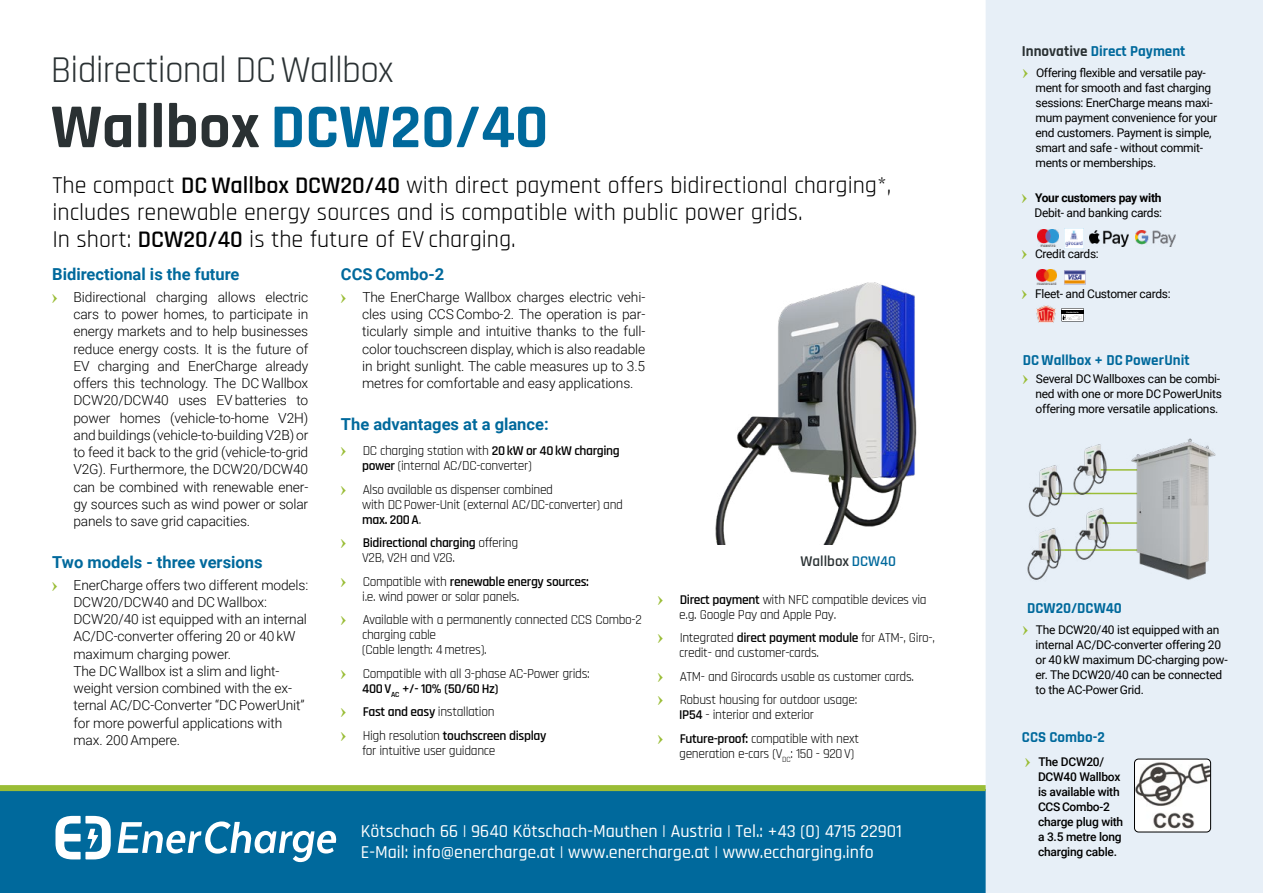
<style>
.page{position:relative;width:1263px;height:893px;background:#fff}
.page>*{position:absolute;margin:0;border:0;box-sizing:border-box;transform-origin:0 0}
.t1{font:700 63px "Rajdhani";color:#00699c}
.t2{font:37.5px "Rajdhani";letter-spacing:-.02em;color:#2a3133}
.t3{font:24px/27px "Rajdhani";color:#000}
.t4{font:500 18px/21px "Rajdhani";color:#fff}
.t5{font:700 16.5px "Roboto";color:#00699c}
.t6{font:700 15px "Rajdhani";color:#00699c}
.t7{font:600 15px "Rajdhani";color:#2a3133}
.t8{font:300 13.8px/17.2px "Roboto";letter-spacing:-.01em;color:#000;text-align:justify}
.t9{font:13.5px/15px "Rajdhani";letter-spacing:-.025em;color:#000}
.t10{font:600 13.5px/23.5px "Rajdhani";letter-spacing:-.025em;color:#000}
.t11{font:12px/15px "Roboto";letter-spacing:-.025em;color:#000}
.t12{font:500 12px/15px "Roboto";letter-spacing:-.02em;color:#000}
.t13{font:700 1.95px "Trebuchet MS";color:#fff}
.s1{color:#2a3133}
.s2{font-weight:600}
.s3{font-family:"Perpetua";font-weight:700;font-size:21px;color:#9abd36}
.s4{font-weight:400}
.s5{color:#00699c}
.s6{font-weight:700}
</style>
<div class="page">
<div style="left:0;top:789px;width:986px;height:104px;background:#00699c"></div>
<div style="left:986px;top:0;width:277px;height:893px;background:#e7eff7"></div>
<svg style="left:118px;top:821px;width:218px;height:41px"></svg>
<svg style="left:55px;top:816px;width:56px;height:43px"></svg>
<div style="left:0;top:785px;width:986px;height:6px;background:#9abd36"></div>
<img style="left:1134px;top:759px;width:76px;height:73px">
<div style="left:1134px;top:759px;width:77px;height:73px;border:1px solid #000;border-radius:4px"></div>
<img style="left:1064px;top:229px;width:20px;height:19px">
<img style="left:1089px;top:230px;width:40px;height:17px">
<img style="left:1136px;top:231px;width:40px;height:16px">
<img style="left:1037px;top:230px;width:21px;height:16px">
<img style="left:1037px;top:269px;width:20px;height:16px">
<img style="left:1063px;top:270px;width:23px;height:14px">
<img style="left:1036px;top:306px;width:19px;height:16px">
<svg style="left:1061px;top:308px;width:23px;height:14px"></svg>
<img style="left:715px;top:282px;width:202px;height:262px">
<hr style="left:1097px;top:522px;width:63px;height:2px;background:#9abd36">
<hr style="left:1097px;top:469px;width:62px;height:2px;background:#9abd36">
<hr style="left:1052px;top:493px;width:108px;height:1px;background:#9abd36">
<hr style="left:1049px;top:549px;width:108px;height:2px;background:#9abd36">
<img style="left:1121px;top:438px;width:100px;height:143px">
<img style="left:1067px;top:443px;width:47px;height:54px">
<img style="left:1069px;top:508px;width:45px;height:53px">
<img style="left:1025px;top:465px;width:47px;height:53px">
<img style="left:1025px;top:528px;width:47px;height:53px">
<h2 class="t2" style="left:51px;top:49px;width:344px">Bidirectional DCWallbox</h2>
<h1 class="t1" style="left:51px;top:89px;width:499px"><span class="s1">Wallbox</span> DCW20/40</h1>
<h3 class="t3" style="left:52px;top:172px;width:840px">The compact <span class="s2">DC Wallbox DCW20/40</span> with direct payment offers bidirectional charging*, includes renewable energy sources and is compatible with public power grids.<br>In short: <span class="s2">DCW20/40</span> is the future of EV charging.</h3>
<p class="t5" style="left:52px;top:263px;width:189px">Bidirectional is the future</p>
<p class="t8" style="left:73px;top:288px;width:236px;text-indent:-21px"><span class="s3">›</span> Bidirectional charging allows electric cars to power homes, to participate in energy markets and to help businesses reduce energy costs. It is the future of EV charging and EnerCharge already offers this technology. The DC Wallbox DCW20/DCW40 uses EV batteries to power homes (vehicle-to-home V2H) and buildings (vehicle-to-building V2B) or to feed it back to the grid (vehicle-to-grid V2G). Furthermore, the DCW20/DCW40 can be combined with renewable ener&shy;gy sources such as wind power or solar panels to save grid capacities.</p>
<p class="t5" style="left:52px;top:551px;width:212px">Two models - three versions</p>
<p class="t8" style="left:73px;top:576px;width:236px;text-align:left;text-indent:-21px"><span class="s3">›</span> EnerCharge offers two different models:<br>DCW20/DCW40 and DC Wallbox:<br>DCW20/40 ist equipped with an internal AC/DC-converter offering 20 or 40 kW maximum charging power.<br>The DC Wallbox ist a slim and light&shy;weight version combined with the ex&shy;ternal AC/DC-Converter “DC PowerUnit” for more powerful applications with max. 200 Ampere.</p>
<p class="t5" style="left:341px;top:263px;width:105px">CCS Combo-2</p>
<p class="t8" style="left:362px;top:288px;width:285px;text-indent:-21px"><span class="s3">›</span> The EnerCharge Wallbox charges electric vehi&shy;cles using CCS Combo-2. The operation is par&shy;ticularly simple and intuitive thanks to the full&shy;color touchscreen display, which is also readable in bright sunlight. The cable measures up to 3.5 metres for comfortable and easy applications.</p>
<p class="t5" style="left:341px;top:413px;width:209px">The advantages at a glance:</p>
<p class="t9" style="left:362px;top:444px;width:259px;text-indent:-21px"><span class="s3">›</span> DC charging station with <span class="s2">20kW or 40kW charging power</span> (internal AC/DC-converter)</p>
<p class="t9" style="left:362px;top:483px;width:262px;text-indent:-21px"><span class="s3">›</span> Also available as dispenser combined<br>with DCPower-Unit (external AC/DC-converter) and <span class="s2">max. 200A</span>.</p>
<p class="t9" style="left:362px;top:536px;width:158px;text-indent:-21px"><span class="s3">›</span> <span class="s2">Bidirectional charging</span> offering<br>V2B, V2H and V2G.</p>
<p class="t9" style="left:362px;top:575px;width:228px;text-indent:-21px"><span class="s3">›</span> Compatible with <span class="s2">renewable energy sources: </span>i.e. wind power or solar panels.</p>
<p class="t9" style="left:362px;top:613px;width:281px;text-indent:-21px"><span class="s3">›</span> Available with a permanently connected CCS Combo-2 charging cable<br>(Cable length: 4metres).</p>
<p class="t9" style="left:362px;top:667px;width:229px;text-indent:-21px"><span class="s3">›</span> Compatible with all 3-phase AC-Power grids:<br><span class="s2">400V</span><sub>AC</sub> <span class="s2">+/- 10% (50/60Hz)</span></p>
<p class="t10" style="left:341px;top:701px;width:207px"><span class="s3">›</span> Fast and easy <span class="s4">installation<br></span><span class="s3">›</span> <span class="s4">High resolution</span> touchscreen display</p>
<p class="t9" style="left:362px;top:744px;width:135px">for intuitive user guidance</p>
<p class="t7" style="left:800px;top:552px;width:97px">Wallbox <span class="s5">DCW40</span></p>
<p class="t9" style="left:679px;top:592px;width:249px;text-indent:-21px"><span class="s3">›</span> <span class="s2">Direct payment</span> with NFC compatible devices via e.g. Google Pay and Apple Pay.</p>
<p class="t9" style="left:679px;top:631px;width:257px;text-indent:-21px"><span class="s3">›</span> Integrated <span class="s2">direct payment module</span> for ATM-, Giro-, credit- and customer-cards.</p>
<p class="t9" style="left:658px;top:665px;width:258px;line-height:23.5px"><span class="s3">›</span> ATM- and Girocards usable as customer cards. <span class="s3">›</span> Robust housing for outdoor usage:</p>
<p class="t9" style="left:658px;top:703px;width:203px;line-height:23.5px;text-indent:21px"><span class="s2">IP54</span> - interior and exterior<br><span class="s3">›</span> <span class="s2">Future-proof:</span> compatible with next</p>
<p class="t9" style="left:679px;top:746px;width:177px">generation e-cars (V<sub>DC</sub>: 150 - 920V)</p>
<h3 class="t4" style="left:361px;top:821px;width:543px">Kötschach 66 | 9640 Kötschach-Mauthen | Austria | Tel.: +43 (0) 4715 22901<br>E-Mail: info@enercharge.at | www.enercharge.at | www.eccharging.info</h3>
<p class="t6" style="left:1022px;top:42px;width:165px"><span class="s1">Innovative</span> Direct Payment</p>
<p class="t11" style="left:1035px;top:65px;width:183px;text-indent:-13px"><span class="s3">›</span> Offering flexible and versatile pay&shy;ment for smooth and fast charging sessions: EnerCharge means maxi&shy;mum payment convenience for your end customers. Payment is simple, smart and safe - without commit&shy;ments or memberships.</p>
<p class="t11" style="left:1022px;top:190px;width:142px;text-align:right"><span class="s3">›</span> <span class="s6">Your customers pay with<br></span>Debit- and banking cards:</p>
<p class="t11" style="left:1022px;top:246px;width:79px"><span class="s3">›</span> Credit cards:</p>
<p class="t11" style="left:1022px;top:286px;width:150px"><span class="s3">›</span> Fleet- and Customer cards:</p>
<p class="t13" style="left:1066px;top:311px;width:14px">Kundenkarte</p>
<p class="t6" style="left:1023px;top:351px;width:169px">DC Wallbox + DC PowerUnit</p>
<p class="t11" style="left:1035px;top:371px;width:188px;text-indent:-13px"><span class="s3">›</span> Several DC Wallboxes can be combi&shy;ned with one or more DC PowerUnits offering more versatile applications.</p>
<p class="t6" style="left:1027px;top:599px;width:96px">DCW20/DCW40</p>
<p class="t11" style="left:1035px;top:622px;width:194px;text-indent:-13px"><span class="s3">›</span> The DCW20/40 ist equipped with an internal AC/DC-converter offering 20 or 40 kW maximum DC-charging pow&shy;er. The DCW20/40 can be connected to the AC-Power Grid.</p>
<p class="t6" style="left:1022px;top:728px;width:84px">CCS Combo-2</p>
<p class="t12" style="left:1038px;top:754px;width:87px;text-indent:-13px"><span class="s3">›</span> The DCW20/<br>DCW40 Wallbox is available with<br>CCS Combo-2 charge plug with a 3.5 metre long charging cable.</p>
</div>
